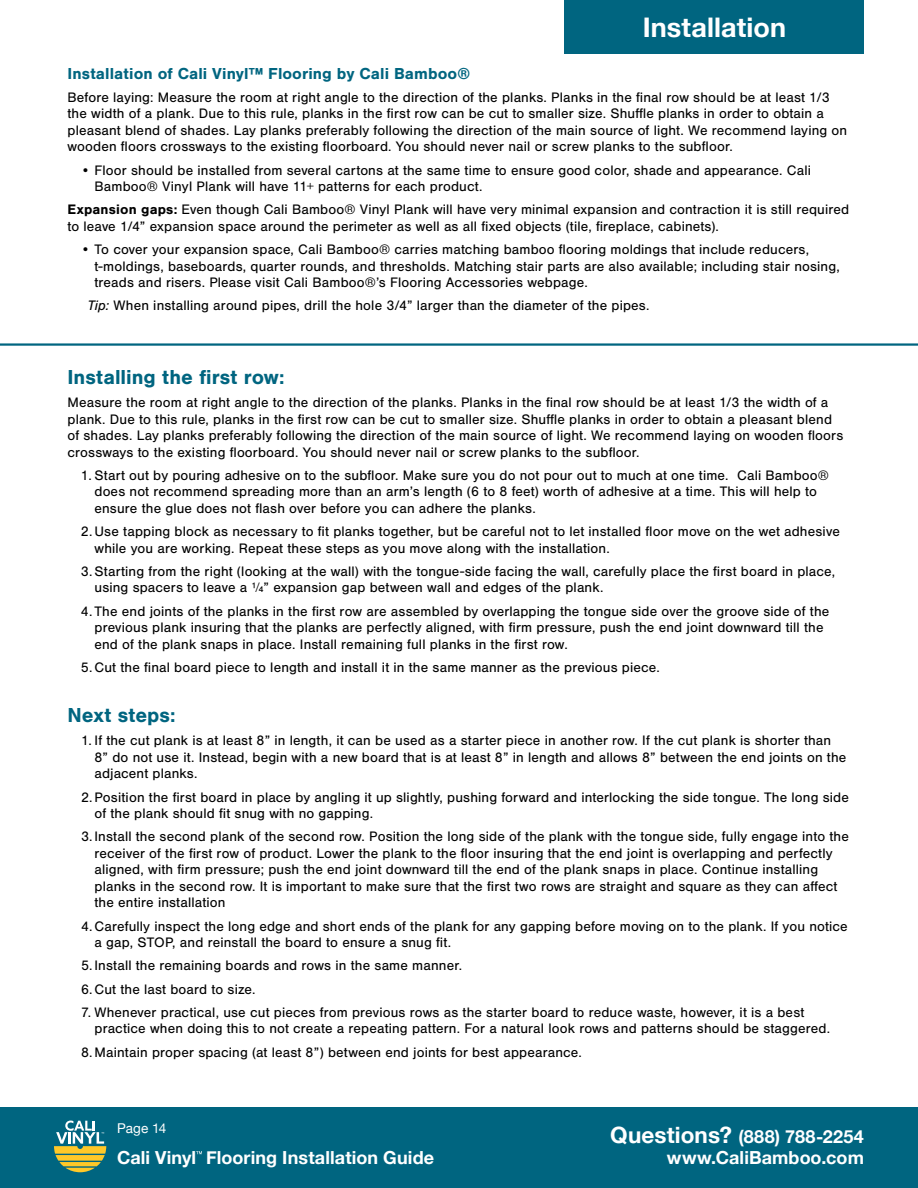
<style>
.page{position:relative;width:918px;height:1188px;background:#fff}
.page>*{position:absolute;margin:0;border:0;box-sizing:border-box;transform-origin:0 0}
.t1{font:700 27px "Helvetica Neue";letter-spacing:.005em;color:#fff}
.t2{font:700 21px "Nimbus San";letter-spacing:.005em;color:#006580}
.t3{font:700 18px "Helvetica Neue";letter-spacing:.005em;color:#fff}
.t4{font:700 16.5px "Nimbus San";letter-spacing:.005em;color:#006580}
.t5{font:14.25px/16.5px "Nimbus San";letter-spacing:.01em;color:#000}
.t6{font:13.5px "Helvetica Neue";color:#fff}
.s1{font-weight:700}
.s2{font-style:italic}
.s3{font-size:22.5px}
</style>
<div class="page">
<div style="left:565px;top:0;width:299px;height:54px;background:#006580"></div>
<div style="left:0;top:1107px;width:918px;height:81px;background:#006580"></div>
<svg style="left:54px;top:1121px;width:52px;height:51px"></svg>
<svg style="left:196px;top:1151px;width:6px;height:3px"></svg>
<hr style="left:0;top:343px;width:918px;height:3px;background:#006580">
<h1 class="t1" style="left:643px;top:6px;width:145px">Installation</h1>
<p class="t4" style="left:68px;top:64px;width:404px">Installation of Cali Vinyl™ Flooring by Cali Bamboo®</p>
<p class="t5" style="left:68px;top:89px;width:781px">Before laying: Measure the room at right angle to the direction of the planks. Planks in the final row should be at least 1/3 the width of a plank. Due to this rule, planks in the first row can be cut to smaller size. Shuffle planks in order to obtain a pleasant blend of shades. Lay planks preferably following the direction of the main source of light. We recommend laying on wooden floors crossways to the existing floorboard. You should never nail or screw planks to the subfloor.</p>
<p class="t5" style="left:94px;top:162px;width:718px;text-indent:-13px">• Floor should be installed from several cartons at the same time to ensure good color, shade and appearance. Cali<br>Bamboo® Vinyl Plank will have 11+ patterns for each product.</p>
<p class="t5" style="left:67px;top:202px;width:783px"><span class="s1">Expansion gaps:</span> Even though Cali Bamboo® Vinyl Plank will have very minimal expansion and contraction it is still required to leave 1/4” expansion space around the perimeter as well as all fixed objects (tile, fireplace, cabinets).</p>
<p class="t5" style="left:94px;top:241px;width:747px;text-indent:-13px">• To cover your expansion space, Cali Bamboo® carries matching bamboo flooring moldings that include reducers, t-moldings, baseboards, quarter rounds, and thresholds. Matching stair parts are also available; including stair nosing, treads and risers. Please visit Cali Bamboo®’s Flooring Accessories webpage.</p>
<p class="t5" style="left:88px;top:298px;width:563px"><span class="s2">Tip:</span> When installing around pipes, drill the hole 3/4” larger than the diameter of the pipes.</p>
<h2 class="t2" style="left:68px;top:365px;width:219px">Installing the first row:</h2>
<p class="t5" style="left:68px;top:394px;width:777px">Measure the room at right angle to the direction of the planks. Planks in the final row should be at least 1/3 the width of a plank. Due to this rule, planks in the first row can be cut to smaller size. Shuffle planks in order to obtain a pleasant blend of shades. Lay planks preferably following the direction of the main source of light. We recommend laying on wooden floors crossways to the existing floorboard. You should never nail or screw planks to the subfloor.</p>
<p class="t5" style="left:94px;top:467px;width:736px;text-indent:-13px">1. Start out by pouring adhesive on to the subfloor. Make sure you do not pour out to much at one time. Cali Bamboo® does not recommend spreading more than an arm’s length (6 to 8 feet) worth of adhesive at a time. This will help to ensure the glue does not flash over before you can adhere the planks.</p>
<p class="t5" style="left:94px;top:523px;width:747px;text-indent:-13px">2.Use tapping block as necessary to fit planks together, but be careful not to let installed floor move on the wet adhesive while you are working. Repeat these steps as you move along with the installation.</p>
<p class="t5" style="left:94px;top:563px;width:742px;text-indent:-13px">3.Starting from the right (looking at the wall) with the tongue-side facing the wall, carefully place the first board in place, using spacers to leave a ¼” expansion gap between wall and edges of the plank.</p>
<p class="t5" style="left:94px;top:603px;width:736px;text-indent:-13px">4. The end joints of the planks in the first row are assembled by overlapping the tongue side over the groove side of the previous plank insuring that the planks are perfectly aligned, with firm pressure, push the end joint downward till the end of the plank snaps in place. Install remaining full planks in the first row.</p>
<p class="t5" style="left:81px;top:659px;width:581px">5.Cut the final board piece to length and install it in the same manner as the previous piece.</p>
<h2 class="t2" style="left:68px;top:703px;width:110px">Next steps:</h2>
<p class="t5" style="left:94px;top:733px;width:753px;text-indent:-13px">1. If the cut plank is at least 8” in length, it can be used as a starter piece in another row. If the cut plank is shorter than<br>8” do not use it. Instead, begin with a new board that is at least 8” in length and allows 8” between the end joints on the adjacent planks.</p>
<p class="t5" style="left:94px;top:789px;width:756px;text-indent:-13px">2.Position the first board in place by angling it up slightly, pushing forward and interlocking the side tongue. The long side of the plank should fit snug with no gapping.</p>
<p class="t5" style="left:94px;top:829px;width:756px;text-indent:-13px">3. Install the second plank of the second row. Position the long side of the plank with the tongue side, fully engage into the receiver of the first row of product. Lower the plank to the floor insuring that the end joint is overlapping and perfectly aligned, with firm pressure; push the end joint downward till the end of the plank snaps in place. Continue installing planks in the second row. It is important to make sure that the first two rows are straight and square as they can affect the entire installation</p>
<p class="t5" style="left:94px;top:918px;width:755px;text-indent:-13px">4.Carefully inspect the long edge and short ends of the plank for any gapping before moving on to the plank. If you notice a gap, STOP, and reinstall the board to ensure a snug fit.</p>
<p class="t5" style="left:81px;top:954px;width:383px;line-height:23.2px">5. Install the remaining boards and rows in the same manner.<br>6.Cut the last board to size.</p>
<p class="t5" style="left:94px;top:1004px;width:737px;text-indent:-13px">7. Whenever practical, use cut pieces from previous rows as the starter board to reduce waste, however, it is a best practice when doing this to not create a repeating pattern. For a natural look rows and patterns should be staggered.</p>
<p class="t5" style="left:81px;top:1044px;width:502px">8.Maintain proper spacing (at least 8”) between end joints for best appearance.</p>
<p class="t6" style="left:117px;top:1119px;width:51px">Page 14</p>
<p class="t3" style="left:610px;top:1122px;width:255px"><span class="s3">Questions?</span> (888) 788-2254</p>
<p class="t3" style="left:117px;top:1143px;width:319px">Cali Vinyl Flooring Installation Guide</p>
<p class="t3" style="left:667px;top:1143px;width:199px">www.CaliBamboo.com</p>
</div>
